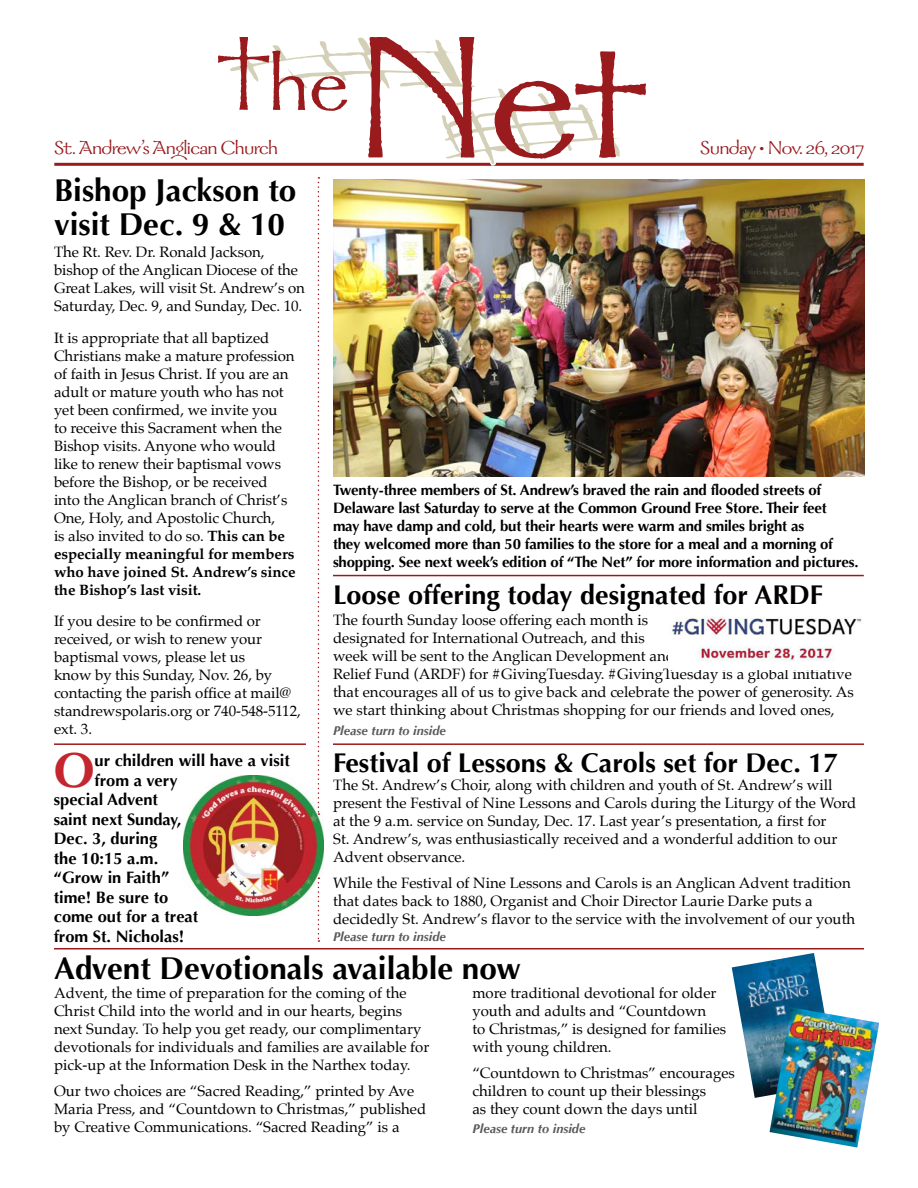
<style>
.page{position:relative;width:918px;height:1188px;background:#fff}
.page>*{position:absolute;margin:0;border:0;box-sizing:border-box;transform-origin:0 0}
.t1{font:700 49.05px "Optima";color:#c3262e}
.t2{font:700 31.5px/34.5px "Optima";color:#000}
.t3{font:700 27px "Optima";color:#000}
.t4{font:21px "Galahad Std";letter-spacing:-.025em;color:#991b1e}
.t5{font:700 16.5px "Optima";color:#000}
.t6{font:15px/18px "Palatino";color:#000}
.t7{font:700 15px/18px "Optima";letter-spacing:-.01em;color:#000}
.t8{font:italic 700 12.75px "Optima";color:#58595b}
.s1{font-weight:700}
</style>
<div class="page">
<img style="left:183px;top:815px;width:140px;height:100px">
<hr style="left:54px;top:163px;width:810px;height:3px;background:#991b1e">
<svg style="left:54px;top:38px;width:592px;height:777px"></svg>
<hr style="left:54px;top:743px;width:252px;height:2px;background:#991b1e">
<hr style="left:333px;top:575px;width:531px;height:1px;background:#991b1e">
<hr style="left:54px;top:948px;width:810px;height:2px;background:#991b1e">
<img style="left:732px;top:953px;width:92px;height:145px">
<img style="left:770px;top:1007px;width:109px;height:141px">
<hr style="left:333px;top:743px;width:531px;height:2px;background:#991b1e">
<svg style="left:318px;top:878px;width:1px;height:64px"></svg>
<img style="left:672px;top:616px;width:190px;height:45px">
<img style="left:333px;top:179px;width:531px;height:297px">
<h3 class="t4" style="left:54px;top:134px;width:225px">St. Andrew’s Anglican Church</h3>
<h3 class="t4" style="left:700px;top:134px;width:166px">Sunday • Nov. 26, 2017</h3>
<h2 class="t2" style="left:54px;top:173px;width:244px">Bishop Jackson to visit Dec. 9 &amp; 10</h2>
<p class="t6" style="left:54px;top:243px;width:253px">The Rt. Rev. Dr. Ronald Jackson, bishop of the Anglican Diocese of the Great Lakes, will visit St. Andrew’s on Saturday, Dec. 9, and Sunday, Dec. 10.</p>
<p class="t6" style="left:54px;top:329px;width:243px">It is appropriate that all baptized Christians make a mature profession of faith in Jesus Christ. If you are an adult or mature youth who has not yet been confirmed, we invite you<br>to receive this Sacrament when the Bishop visits. Anyone who would like to renew their baptismal vows before the Bishop, or be received into the Anglican branch of Christ’s One, Holy, and Apostolic Church,<br>is also invited to do so. <span class="s1">This can be especially meaningful for members who have joined St. Andrew’s since the Bishop’s last visit.</span></p>
<p class="t6" style="left:54px;top:612px;width:248px">If you desire to be confirmed or received, or wish to renew your baptismal vows, please let us<br>know by this Sunday, Nov. 26, by contacting the parish office at mail@ standrewspolaris.org or 740-548-5112, ext. 3.</p>
<h1 class="t1" style="left:54px;top:742px;width:42px">O</h1>
<p class="t5" style="left:95px;top:751px;width:197px">ur children will have a visit</p>
<p class="t5" style="left:95px;top:770px;width:84px">from a very</p>
<p class="t5" style="left:54px;top:790px;width:106px">special Advent</p>
<p class="t5" style="left:54px;top:809px;width:129px">saint next Sunday,</p>
<p class="t5" style="left:54px;top:829px;width:105px">Dec. 3, during</p>
<p class="t5" style="left:54px;top:848px;width:106px">the 10:15 a.m.</p>
<p class="t5" style="left:54px;top:868px;width:117px">“Grow in Faith”</p>
<p class="t5" style="left:54px;top:888px;width:116px">time! Be sure to</p>
<p class="t5" style="left:54px;top:907px;width:146px">come out for a treat</p>
<p class="t5" style="left:54px;top:927px;width:132px">from St. Nicholas!</p>
<p class="t7" style="left:333px;top:481px;width:527px">Twenty-three members of St. Andrew’s braved the rain and flooded streets of Delaware last Saturday to serve at the Common Ground Free Store. Their feet<br>may have damp and cold, but their hearts were warm and smiles bright as<br>they welcomed more than 50 families to the store for a meal and a morning of shopping. See next week’s edition of “The Net” for more information and pictures.</p>
<h3 class="t3" style="left:333px;top:579px;width:492px">Loose offering today designated for ARDF</h3>
<p class="t6" style="left:333px;top:611px;width:522px">The fourth Sunday loose offering each month is<br>designated for International Outreach, and this<br>week will be sent to the Anglican Development and<br>Relief Fund (ARDF) for #GivingTuesday. #GivingTuesday is a global initiative that encourages all of us to give back and celebrate the power of generosity. As we start thinking about Christmas shopping for our friends and loved ones,</p>
<p class="t8" style="left:333px;top:723px;width:114px">Please turn to inside</p>
<h3 class="t3" style="left:333px;top:747px;width:507px">Festival of Lessons &amp; Carols set for Dec. 17</h3>
<p class="t6" style="left:333px;top:776px;width:525px">The St. Andrew’s Choir, along with children and youth of St. Andrew’s will present the Festival of Nine Lessons and Carols during the Liturgy of the Word at the 9 a.m. service on Sunday, Dec. 17. Last year’s presentation, a first for<br>St. Andrew’s, was enthusiastically received and a wonderful addition to our Advent observance.</p>
<p class="t6" style="left:333px;top:874px;width:524px">While the Festival of Nine Lessons and Carols is an Anglican Advent tradition that dates back to 1880, Organist and Choir Director Laurie Darke puts a decidedly St. Andrew’s flavor to the service with the involvement of our youth</p>
<p class="t8" style="left:333px;top:929px;width:114px">Please turn to inside</p>
<h2 class="t2" style="left:54px;top:951px;width:469px">Advent Devotionals available now</h2>
<p class="t6" style="left:54px;top:984px;width:377px">Advent, the time of preparation for the coming of the Christ Child into the world and in our hearts, begins next Sunday. To help you get ready, our complimentary devotionals for individuals and families are available for pick-up at the Information Desk in the Narthex today.</p>
<p class="t6" style="left:54px;top:1082px;width:374px">Our two choices are “Sacred Reading,” printed by Ave<br>Maria Press, and “Countdown to Christmas,” published by Creative Communications. “Sacred Reading” is a</p>
<p class="t6" style="left:472px;top:984px;width:255px">more traditional devotional for older youth and adults and “Countdown<br>to Christmas,” is designed for families with young children.</p>
<p class="t6" style="left:472px;top:1064px;width:264px">“Countdown to Christmas” encourages children to count up their blessings<br>as they count down the days until</p>
<p class="t8" style="left:472px;top:1121px;width:114px">Please turn to inside</p>
</div>
